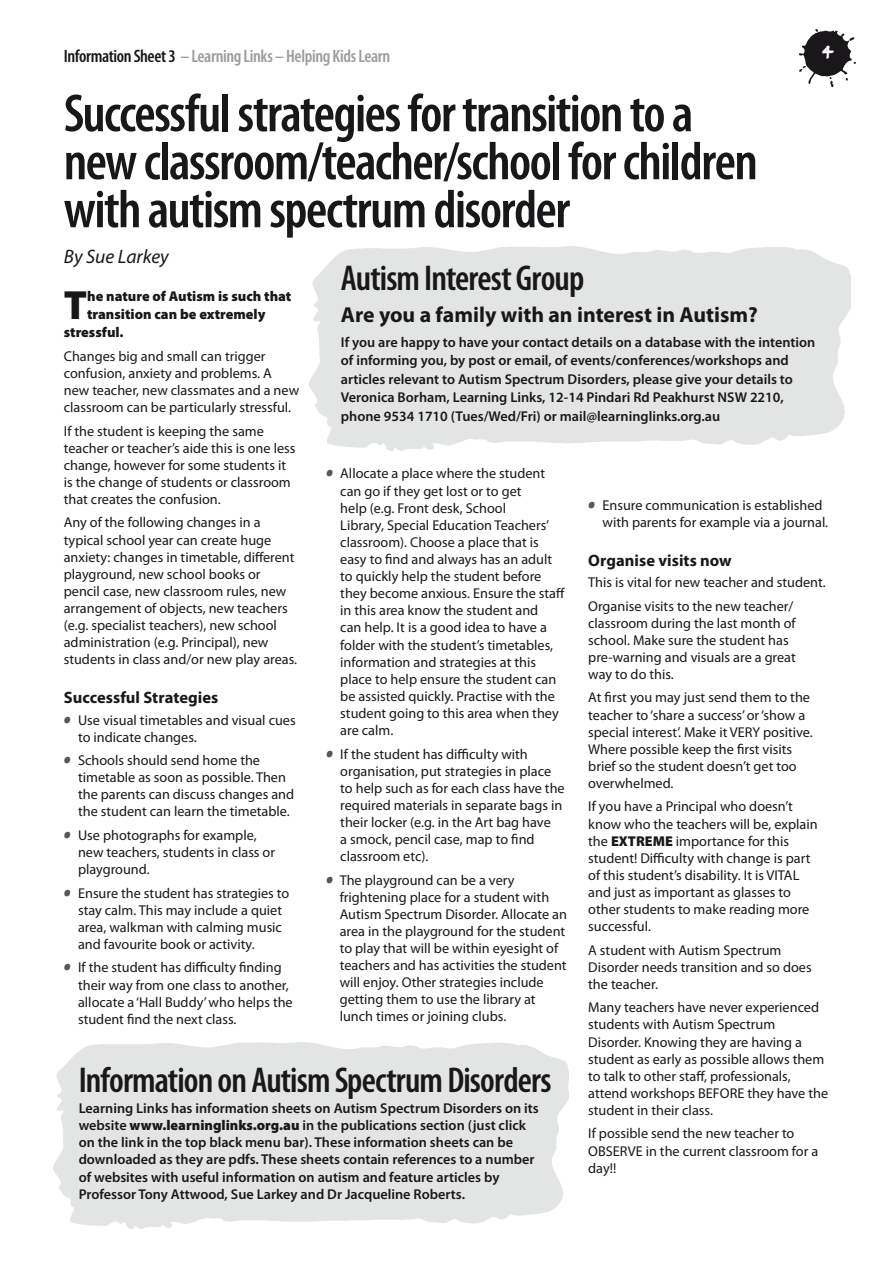
<style>
.page{position:relative;width:893px;height:1263px;background:#fff}
.page>*{position:absolute;margin:0;border:0;box-sizing:border-box;transform-origin:0 0}
.t1{font:600 condensed 54px/48px "Myriad Pro";letter-spacing:-.025em;color:#1a171b}
.t2{font:900 40.95px "Myriad Pro";color:#1a171b}
.t3{font:600 condensed 36px "Myriad Pro";letter-spacing:-.025em;color:#1a171b}
.t4{font:700 21.75px "Myriad Pro";color:#1a171b}
.t5{font:italic 19.5px "Myriad Pro";color:#1a171b}
.t6{font:600 condensed 18px "Myriad Pro";letter-spacing:-.02em;color:#9c9d9f}
.t7{font:700 16.5px "Myriad Pro";color:#1a171b}
.t8{font:14.25px/17.1px "Myriad Pro";color:#1a171b}
.t9{font:600 14.25px/17.1px "Myriad Pro";color:#1a171b}
.t10{font:900 14.25px "Myriad Pro";color:#1a171b}
.s1{color:#1a171b}
.s2{font-family:"Childs Play Age Eight";font-size:16.5px;color:#58585a}
.s3{font-weight:900}
</style>
<div class="page">
<img style="left:800px;top:29px;width:56px;height:57px">
<svg style="left:822px;top:45px;width:12px;height:14px"></svg>
<p class="t6" style="left:64px;top:45px;width:328px"><span class="s1">Information Sheet 3</span> – Learning Links – Helping Kids Learn</p>
<h1 class="t1" style="left:64px;top:88px;width:696px">Successful strategies for transition to a newclassroom/teacher/school for children with autism spectrum disorder</h1>
<h3 class="t5" style="left:64px;top:245px;width:107px">By Sue Larkey</h3>
<h3 class="t3" style="left:341px;top:256px;width:245px">Autism Interest Group</h3>
<h3 class="t4" style="left:341px;top:300px;width:418px">Are you a family with an interest in Autism?</h3>
<p class="t9" style="left:341px;top:332px;width:476px;line-height:18.6px">If you are happy to have your contact details on a database with the intention of informing you, by post or email, of events/conferences/workshops and articles relevant to Autism Spectrum Disorders, please give your details to Veronica Borham, Learning Links, 12-14 Pindari Rd Peakhurst NSW 2210, phone 9534 1710 (Tues/Wed/Fri) or mail@learninglinks.org.au</p>
<h2 class="t2" style="left:64px;top:278px;width:25px">T</h2>
<p class="t10" style="left:87px;top:287px;width:206px">he nature of Autism is such that</p>
<p class="t10" style="left:87px;top:305px;width:180px">transition can be extremely</p>
<p class="t10" style="left:64px;top:323px;width:61px">stressful.</p>
<p class="t8" style="left:64px;top:347px;width:237px">Changes big and small can trigger confusion, anxiety and problems. A new teacher, new classmates and a new classroom can be particularly stressful.</p>
<p class="t8" style="left:64px;top:422px;width:233px">If the student is keeping the same teacher or teacher’s aide this is one less change, however for some students it is the change of students or classroom that creates the confusion.</p>
<p class="t8" style="left:64px;top:514px;width:235px">Any of the following changes in a typical school year can create huge anxiety: changes in timetable, different playground, new school books or pencil case, new classroom rules, new arrangement of objects, new teachers (e.g. specialist teachers), new school administration (e.g. Principal), new students in class and/or new play areas.</p>
<p class="t7" style="left:64px;top:687px;width:156px">Successful Strategies</p>
<p class="t8" style="left:78px;top:711px;width:219px;text-indent:-14px"><span class="s2">•</span> Use visual timetables and visual cues to indicate changes.</p>
<p class="t8" style="left:78px;top:751px;width:218px;text-indent:-14px"><span class="s2">•</span> Schools should send home the timetable as soon as possible. Then the parents can discuss changes and the student can learn the timetable.</p>
<p class="t8" style="left:78px;top:826px;width:199px;text-indent:-14px"><span class="s2">•</span> Use photographs for example, new teachers, students in class or playground.</p>
<p class="t8" style="left:78px;top:884px;width:213px;text-indent:-14px"><span class="s2">•</span> Ensure the student has strategies to stay calm. This may include a quiet area, walkman with calming music and favourite book or activity.</p>
<p class="t8" style="left:78px;top:959px;width:216px;text-indent:-14px"><span class="s2">•</span> If the student has difficulty finding their way from one class to another, allocate a ‘Hall Buddy’ who helps the student find the next class.</p>
<p class="t8" style="left:340px;top:465px;width:226px;text-indent:-14px"><span class="s2">•</span> Allocate a place where the student can go if they get lost or to get<br>help (e.g. Front desk, School<br>Library, Special Education Teachers’ classroom). Choose a place that is easy to find and always has an adult to quickly help the student before they become anxious. Ensure the staff in this area know the student and<br>can help. It is a good idea to have a folder with the student’s timetables, information and strategies at this place to help ensure the student can be assisted quickly. Practise with the student going to this area when they are calm.</p>
<p class="t8" style="left:340px;top:745px;width:226px;text-indent:-14px"><span class="s2">•</span> If the student has difficulty with organisation, put strategies in place to help such as for each class have the required materials in separate bags in their locker (e.g. in the Art bag have<br>a smock, pencil case, map to find classroom etc).</p>
<p class="t8" style="left:340px;top:871px;width:229px;text-indent:-14px"><span class="s2">•</span> The playground can be a very frightening place for a student with Autism Spectrum Disorder. Allocate an area in the playground for the student to play that will be within eyesight of teachers and has activities the student will enjoy. Other strategies include getting them to use the library at lunch times or joining clubs.</p>
<p class="t8" style="left:602px;top:496px;width:227px;text-indent:-14px"><span class="s2">•</span> Ensure communication is established with parents for example via a journal.</p>
<p class="t7" style="left:588px;top:549px;width:145px">Organise visits now</p>
<p class="t8" style="left:588px;top:570px;width:239px;line-height:23.5px">This is vital for new teacher and student.<br>Organise visits to the new teacher/</p>
<p class="t8" style="left:588px;top:614px;width:209px">classroom during the last month of school. Make sure the student has pre‑warning and visuals are a great way to do this.</p>
<p class="t8" style="left:588px;top:689px;width:226px">At first you may just send them to the teacher to ‘share a success’ or ‘show a special interest’. Make it VERY positive.<br>Where possible keep the first visits brief so the student doesn’t get too overwhelmed.</p>
<p class="t8" style="left:588px;top:798px;width:231px">If you have a Principal who doesn’t know who the teachers will be, explain the <span class="s3">EXTREME</span> importance for this student! Difficulty with change is part of this student’s disability. It is VITAL and just as important as glasses to other students to make reading more successful.</p>
<p class="t8" style="left:588px;top:941px;width:225px">A student with Autism Spectrum<br>Disorder needs transition and so does the teacher.</p>
<p class="t8" style="left:588px;top:999px;width:241px">Many teachers have never experienced students with Autism Spectrum Disorder. Knowing they are having a student as early as possible allows them to talk to other staff, professionals, attend workshops BEFORE they have the student in their class.</p>
<p class="t8" style="left:588px;top:1125px;width:232px">If possible send the new teacher to<br>OBSERVE in the current classroom for a day!!</p>
<h3 class="t3" style="left:79px;top:1058px;width:474px">Information on Autism Spectrum Disorders</h3>
<p class="t9" style="left:79px;top:1099px;width:462px">Learning Links has information sheets on Autism Spectrum Disorders on its website <span class="s3">www.learninglinks.org.au</span> in the publications section (just click on the link in the top black menu bar). These information sheets can be downloaded as they are pdfs. These sheets contain references to a number of websites with useful information on autism and feature articles by Professor Tony Attwood, Sue Larkey and Dr Jacqueline Roberts.</p>
</div>
